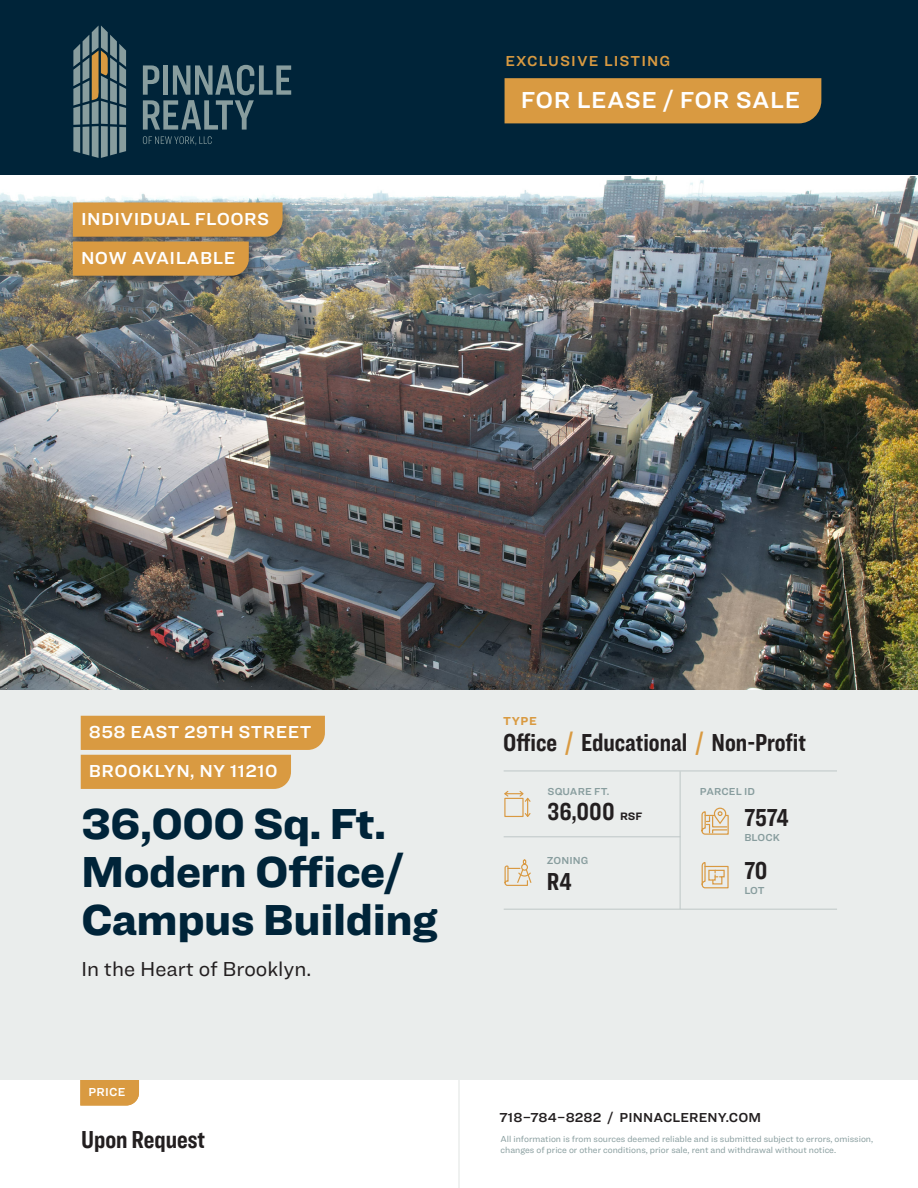
<style>
.page{position:relative;width:918px;height:1188px;background:#fff}
.page>*{position:absolute;margin:0;border:0;box-sizing:border-box;transform-origin:0 0}
.t1{font:900 45px/48px "Ringside";letter-spacing:-.01em;color:#002439}
.Stats{font:700 25.5px "Ringside Compressed";color:#231f20}
.Listing_Type{font:600 24px "Ringside";letter-spacing:.025em;color:#fff}
.bullets{font:21px "Ringside";color:#231f20}
.t2{font:600 18px "Ringside";letter-spacing:.025em;color:#fff}
.t3{font:600 15px "Ringside";letter-spacing:.075em;color:#d99a41}
.t4{font:600 13.5px "Ringside";letter-spacing:.01em;color:#231f20}
.t5{font:600 12px "Ringside";letter-spacing:.025em;color:#fff}
.t6{font:700 12px "Ringside";color:#d99a41}
.t7{font:700 11.25px "Ringside";color:#231f20}
.t8{font:600 10.5px "Ringside";letter-spacing:.01em;color:#889d9e}
.t9{font:9px/11.2px "Ringside";color:#889d9e}
.s1{color:#d99a41}
</style>
<div class="page">
<div style="left:0;top:0;width:918px;height:176px;background:#002439"></div>
<hr style="left:458px;top:1080px;width:2px;height:108px;background:#eaedec">
<div style="left:0;top:688px;width:918px;height:392px;background:#eaedec"></div>
<svg style="left:143px;top:136px;width:69px;height:9px"></svg>
<svg style="left:143px;top:65px;width:148px;height:65px"></svg>
<svg style="left:73px;top:26px;width:53px;height:132px"></svg>
<img style="left:0;top:177px;width:918px;height:513px">
<svg style="left:80px;top:1080px;width:59px;height:26px;background:#da9d47"></svg>
<svg style="left:81px;top:716px;width:244px;height:73px;background:#dba557"></svg>
<svg style="left:504px;top:859px;width:28px;height:27px"></svg>
<svg style="left:504px;top:791px;width:27px;height:26px"></svg>
<hr style="left:504px;top:771px;width:333px;height:1px;background:#bec7c7">
<hr style="left:504px;top:836px;width:176px;height:1px;background:#bec7c7">
<hr style="left:504px;top:909px;width:333px;height:1px;background:#bec7c7">
<hr style="left:680px;top:771px;width:1px;height:138px;background:#bec7c7">
<svg style="left:701px;top:808px;width:28px;height:27px"></svg>
<svg style="left:702px;top:862px;width:27px;height:26px"></svg>
<div style="left:505px;top:78px;width:316px;height:45px;background:#d99a41"></div>
<div style="left:69px;top:199px;width:227px;height:90px;background:#231f20;opacity:.5"></div>
<svg style="left:73px;top:202px;width:210px;height:74px;background:#c8944a"></svg>
<p class="t2" style="left:81px;top:206px;width:190px">INDIVIDUAL FLOORS</p>
<p class="t2" style="left:81px;top:245px;width:156px">NOW AVAILABLE</p>
<h3 class="t3" style="left:505px;top:50px;width:166px">EXCLUSIVE LISTING</h3>
<p class="Listing_Type" style="left:521px;top:82px;width:281px">FOR LEASE / FOR SALE</p>
<p class="t2" style="left:89px;top:719px;width:224px">858 EAST 29TH STREET</p>
<p class="t2" style="left:89px;top:758px;width:190px">BROOKLYN, NY 11210</p>
<p class="t1" style="left:81px;top:799px;width:358px">36,000 Sq. Ft.<br>Modern Office/<br>Campus Building</p>
<p class="bullets" style="left:81px;top:954px;width:232px">In the Heart of Brooklyn.</p>
<p class="t5" style="left:88px;top:1083px;width:39px">PRICE</p>
<p class="Stats" style="left:81px;top:1122px;width:126px">Upon Request</p>
<p class="t6" style="left:503px;top:712px;width:35px">TYPE</p>
<p class="Stats" style="left:503px;top:724px;width:304px">Office <span class="s1">/</span> Educational <span class="s1">/</span> Non-Profit</p>
<p class="t8" style="left:548px;top:783px;width:63px">SQUARE FT.</p>
<p class="Stats" style="left:548px;top:794px;width:69px">36,000</p>
<p class="t7" style="left:620px;top:808px;width:24px">RSF</p>
<p class="t8" style="left:547px;top:853px;width:43px">ZONING</p>
<p class="Stats" style="left:547px;top:864px;width:26px">R4</p>
<p class="t8" style="left:700px;top:783px;width:57px">PARCEL ID</p>
<p class="Stats" style="left:744px;top:800px;width:46px">7574</p>
<p class="t8" style="left:744px;top:830px;width:37px">BLOCK</p>
<p class="Stats" style="left:744px;top:853px;width:25px">70</p>
<p class="t8" style="left:744px;top:883px;width:22px">LOT</p>
<h3 class="t4" style="left:500px;top:1108px;width:263px">718–784–8282 / PINNACLERENY.COM</h3>
<p class="t9" style="left:501px;top:1133px;width:374px">All information is from sources deemed reliable and is submitted subject to errors, omission, changes of price or other conditions, prior sale, rent and withdrawal without notice.</p>
</div>
